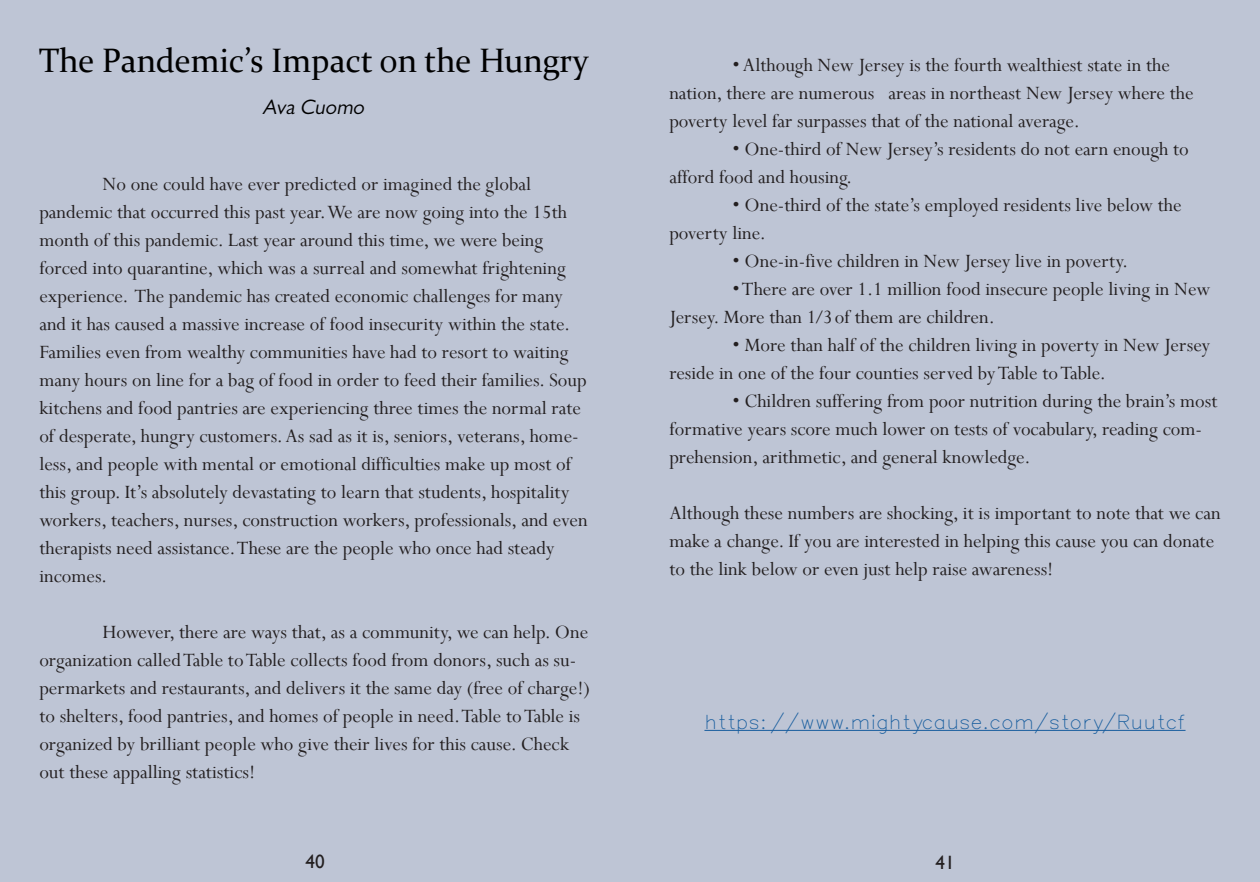
<style>
.page{position:relative;width:1260px;height:882px;background:#bec5d5}
.page>*{position:absolute;margin:0;border:0;box-sizing:border-box;transform-origin:0 0}
.t1{font:33.95px "Constantia";color:#000}
.t2{font:21px/28px "Perpetua";color:#231f20}
.t3{font:italic 21px "Gill Sans";color:#000}
.t4{font:19.25px "Simplex IV25";color:#175d9e}
.t5{font:19.25px "Gill Sans";color:#231f20}
</style>
<div class="page">
<hr style="left:704px;top:730px;width:482px;height:1px;background:#175d9e">
<p class="t1" style="left:39px;top:38px;width:552px">The Pandemic’s Impact on the Hungry</p>
<p class="t3" style="left:263px;top:95px;width:107px">Ava Cuomo</p>
<p class="t2" style="left:39px;top:169px;width:550px;text-indent:63px">No one could have ever predicted or imagined the global pandemic that occurred this past year. We are now going into the 15th month of this pandemic. Last year around this time, we were being forced into quarantine, which was a surreal and somewhat frightening experience. The pandemic has created economic challenges for many and it has caused a massive increase of food insecurity within the state.<br>Families even from wealthy communities have had to resort to waiting many hours on line for a bag of food in order to feed their families. Soup kitchens and food pantries are experiencing three times the normal rate of desperate, hungry customers. As sad as it is, seniors, veterans, home&shy;less, and people with mental or emotional difficulties make up most of this group. It’s absolutely devastating to learn that students, hospitality workers, teachers, nurses, construction workers, professionals, and even therapists need assistance. These are the people who once had steady incomes.</p>
<p class="t2" style="left:39px;top:617px;width:552px;text-indent:63px">However, there are ways that, as a community, we can help. One organization called Table to Table collects food from donors, such as su&shy;permarkets and restaurants, and delivers it the same day (free of charge!) to shelters, food pantries, and homes of people in need. Table to Table is organized by brilliant people who give their lives for this cause. Check out these appalling statistics!</p>
<p class="t2" style="left:669px;top:51px;width:526px;text-indent:63px">• Although New Jersey is the fourth wealthiest state in the nation, there are numerous areas in northeast New Jersey where the poverty level far surpasses that of the national average.</p>
<p class="t2" style="left:669px;top:135px;width:521px;text-indent:63px">• One-third of New Jersey’s residents do not earn enough to afford food and housing.</p>
<p class="t2" style="left:669px;top:191px;width:514px;text-indent:63px">• One-third of the state’s employed residents live below the poverty line.</p>
<p class="t2" style="left:732px;top:247px;width:397px">• One-in-five children in New Jersey live in poverty.</p>
<p class="t2" style="left:669px;top:275px;width:543px;text-indent:63px">• There are over 1.1 million food insecure people living in New<br>Jersey. More than 1/3 of them are children.</p>
<p class="t2" style="left:669px;top:331px;width:542px;text-indent:63px">• More than half of the children living in poverty in New Jersey reside in one of the four counties served by Table to Table.</p>
<p class="t2" style="left:669px;top:387px;width:550px;text-indent:63px">• Children suffering from poor nutrition during the brain’s most formative years score much lower on tests of vocabulary, reading com&shy;prehension, arithmetic, and general knowledge.</p>
<p class="t2" style="left:669px;top:499px;width:553px">Although these numbers are shocking, it is important to note that we can make a change. If you are interested in helping this cause you can donate to the link below or even just help raise awareness!</p>
<p class="t4" style="left:704px;top:710px;width:483px">https://www.mightycause.com/story/Ruutcf</p>
<p class="t5" style="left:305px;top:851px;width:21px">40</p>
<p class="t5" style="left:935px;top:852px;width:21px">41</p>
</div>
